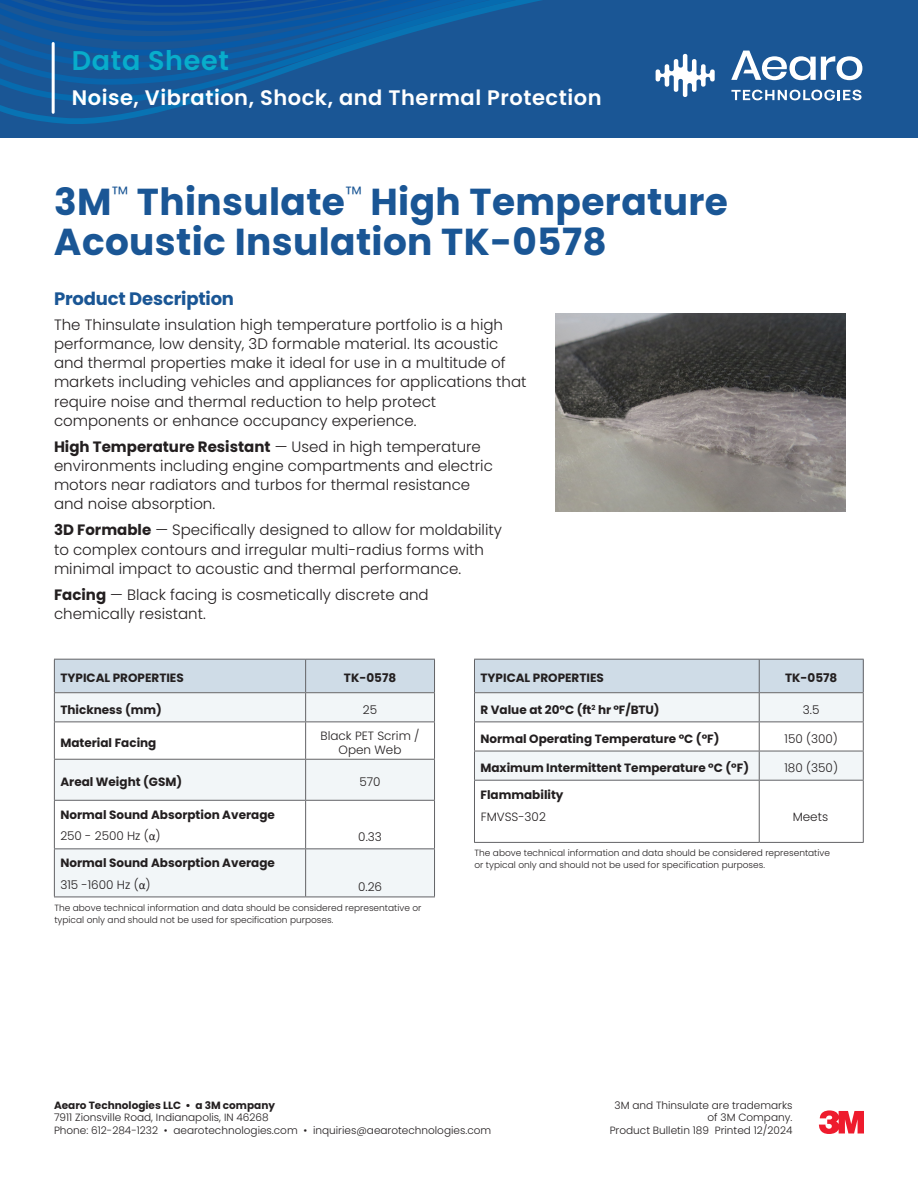
<style>
.page{position:relative;width:918px;height:1188px;background:#fff}
.page>*{position:absolute;margin:0;border:0;box-sizing:border-box;transform-origin:0 0}
.t1{font:700 37.5px/40.5px "Poppins";letter-spacing:.01em;color:#1a5695}
.t2{font:600 27px "Poppins";letter-spacing:.025em;color:#08adcb}
.t3{font:600 21px "Poppins";letter-spacing:.025em;color:#fff}
.t4{font:700 18px "Poppins";letter-spacing:-.01em;color:#1a5695}
.t5{font:300 15px/19.2px "Poppins";color:#231f20}
.t6{font:700 12px/21.1px "Poppins";color:#231f20}
.t7{font:300 12px/14.4px "Poppins";color:#231f20;text-align:center}
.t8{font:300 10.5px/12.6px "Poppins";color:#231f20;text-align:right}
.t9{font:700 10.5px "Poppins";color:#231f20}
.t10{font:300 9px/12px "Poppins";color:#231f20}
.s1{font-weight:700}
.s2{font-weight:300}
.s3{font-family:"Calibri";font-weight:400}
</style>
<div class="page">
<div style="left:54px;top:659px;width:252px;height:34px;background:#cfdce7"></div>
<div style="left:306px;top:659px;width:129px;height:34px;background:#cfdce7"></div>
<div style="left:54px;top:693px;width:252px;height:29px;background:#f2f6f8"></div>
<div style="left:306px;top:693px;width:129px;height:29px;background:#f2f6f8"></div>
<div style="left:54px;top:759px;width:252px;height:41px;background:#f2f6f8"></div>
<div style="left:306px;top:759px;width:129px;height:41px;background:#f2f6f8"></div>
<div style="left:54px;top:849px;width:252px;height:48px;background:#f2f6f8"></div>
<div style="left:306px;top:849px;width:129px;height:48px;background:#f2f6f8"></div>
<svg style="left:54px;top:693px;width:1px;height:29px"></svg>
<svg style="left:305px;top:693px;width:1px;height:29px"></svg>
<svg style="left:434px;top:693px;width:1px;height:29px"></svg>
<hr style="left:54px;top:722px;width:252px;height:1px;background:#636366">
<hr style="left:54px;top:722px;width:1px;height:37px;background:#636366">
<hr style="left:306px;top:722px;width:129px;height:1px;background:#636366">
<hr style="left:305px;top:722px;width:1px;height:37px;background:#636366">
<hr style="left:434px;top:722px;width:1px;height:37px;background:#636366">
<hr style="left:54px;top:759px;width:252px;height:1px;background:#636366">
<hr style="left:54px;top:760px;width:1px;height:40px;background:#636366">
<hr style="left:306px;top:759px;width:129px;height:1px;background:#636366">
<hr style="left:305px;top:760px;width:1px;height:40px;background:#636366">
<hr style="left:434px;top:760px;width:1px;height:40px;background:#636366">
<hr style="left:54px;top:800px;width:252px;height:1px;background:#636366">
<hr style="left:54px;top:801px;width:1px;height:47px;background:#636366">
<hr style="left:306px;top:800px;width:129px;height:1px;background:#636366">
<hr style="left:305px;top:801px;width:1px;height:47px;background:#636366">
<hr style="left:434px;top:801px;width:1px;height:47px;background:#636366">
<hr style="left:54px;top:848px;width:252px;height:1px;background:#636366">
<hr style="left:54px;top:849px;width:1px;height:48px;background:#636366">
<hr style="left:306px;top:848px;width:129px;height:1px;background:#636366">
<hr style="left:305px;top:849px;width:1px;height:48px;background:#636366">
<hr style="left:434px;top:849px;width:1px;height:48px;background:#636366">
<hr style="left:54px;top:897px;width:252px;height:1px;background:#636366">
<hr style="left:306px;top:897px;width:129px;height:1px;background:#636366">
<hr style="left:54px;top:659px;width:252px;height:1px;background:#636366">
<hr style="left:54px;top:660px;width:1px;height:32px;background:#636366">
<hr style="left:306px;top:659px;width:129px;height:1px;background:#636366">
<hr style="left:305px;top:660px;width:1px;height:32px;background:#636366">
<hr style="left:434px;top:660px;width:1px;height:32px;background:#636366">
<hr style="left:54px;top:692px;width:252px;height:1px;background:#636366">
<hr style="left:306px;top:692px;width:129px;height:1px;background:#636366">
<div style="left:474px;top:659px;width:285px;height:34px;background:#cfdce7"></div>
<div style="left:759px;top:659px;width:104px;height:34px;background:#cfdce7"></div>
<div style="left:474px;top:693px;width:285px;height:29px;background:#f2f6f8"></div>
<div style="left:759px;top:693px;width:104px;height:29px;background:#f2f6f8"></div>
<div style="left:474px;top:751px;width:285px;height:29px;background:#f2f6f8"></div>
<div style="left:759px;top:751px;width:104px;height:29px;background:#f2f6f8"></div>
<hr style="left:474px;top:722px;width:285px;height:1px;background:#636366">
<hr style="left:759px;top:722px;width:105px;height:1px;background:#636366">
<hr style="left:474px;top:751px;width:285px;height:1px;background:#636366">
<svg style="left:474px;top:693px;width:1px;height:87px"></svg>
<hr style="left:759px;top:751px;width:105px;height:1px;background:#636366">
<svg style="left:759px;top:693px;width:1px;height:87px"></svg>
<svg style="left:863px;top:693px;width:1px;height:87px"></svg>
<hr style="left:474px;top:780px;width:285px;height:1px;background:#636366">
<hr style="left:474px;top:781px;width:1px;height:61px;background:#636366">
<hr style="left:759px;top:780px;width:105px;height:1px;background:#636366">
<hr style="left:759px;top:781px;width:1px;height:61px;background:#636366">
<hr style="left:863px;top:781px;width:1px;height:61px;background:#636366">
<hr style="left:474px;top:842px;width:285px;height:1px;background:#636366">
<hr style="left:759px;top:842px;width:105px;height:1px;background:#636366">
<hr style="left:474px;top:659px;width:285px;height:1px;background:#636366">
<hr style="left:474px;top:660px;width:1px;height:32px;background:#636366">
<hr style="left:759px;top:659px;width:105px;height:1px;background:#636366">
<hr style="left:759px;top:660px;width:1px;height:32px;background:#636366">
<hr style="left:863px;top:660px;width:1px;height:32px;background:#636366">
<hr style="left:474px;top:692px;width:285px;height:1px;background:#636366">
<hr style="left:759px;top:692px;width:105px;height:1px;background:#636366">
<div style="left:0;top:0;width:918px;height:137px;background:#1a5695"></div>
<svg style="left:0;top:0;width:863px;height:124px"></svg>
<svg style="left:656px;top:53px;width:59px;height:45px"></svg>
<svg style="left:731px;top:90px;width:131px;height:10px"></svg>
<svg style="left:731px;top:51px;width:131px;height:29px"></svg>
<hr style="left:52px;top:43px;width:3px;height:69px;background:#fff">
<img style="left:556px;top:313px;width:290px;height:198px">
<svg style="left:819px;top:1110px;width:45px;height:24px"></svg>
<h1 class="t2" style="left:72px;top:45px;width:158px">Data Sheet</h1>
<p class="t3" style="left:72px;top:86px;width:531px">Noise, Vibration, Shock, and Thermal Protection</p>
<h2 class="t1" style="left:54px;top:182px;width:675px">3M<sup>™</sup> Thinsulate<sup>™</sup> High Temperature<br>Acoustic Insulation TK-0578</h2>
<h3 class="t4" style="left:54px;top:288px;width:182px">Product Description</h3>
<p class="t5" style="left:54px;top:315px;width:474px">The Thinsulate insulation high temperature portfolio is a high performance, low density, 3D formable material. Its acoustic and thermal properties make it ideal for use in a multitude of markets including vehicles and appliances for applications that require noise and thermal reduction to help protect components or enhance occupancy experience.</p>
<p class="t5" style="left:54px;top:437px;width:440px"><span class="s1">High Temperature Resistant</span> — Used in high temperature environments including engine compartments and electric motors near radiators and turbos for thermal resistance and noise absorption.</p>
<p class="t5" style="left:54px;top:521px;width:449px"><span class="s1">3D Formable</span> — Specifically designed to allow for moldability to complex contours and irregular multi-radius forms with minimal impact to acoustic and thermal performance.</p>
<p class="t5" style="left:54px;top:585px;width:376px"><span class="s1">Facing</span> — Black facing is cosmetically discrete and chemically resistant.</p>
<p class="t6" style="left:60px;top:668px;width:125px">TYPICAL PROPERTIES</p>
<p class="t6" style="left:344px;top:668px;width:54px">TK-0578</p>
<p class="t6" style="left:60px;top:699px;width:103px">Thickness (mm)</p>
<p class="t7" style="left:363px;top:702px;width:16px">25</p>
<p class="t6" style="left:60px;top:732px;width:98px">Material Facing</p>
<p class="t7" style="left:321px;top:728px;width:100px">Black PET Scrim /<br>Open Web</p>
<p class="t6" style="left:60px;top:771px;width:123px">Areal Weight (GSM)</p>
<p class="t7" style="left:359px;top:775px;width:23px">570</p>
<p class="t6" style="left:60px;top:804px;width:216px">Normal Sound Absorption Average<br><span class="s2">250 - 2500 Hz (</span><span class="s3">α</span><span class="s2">)</span></p>
<p class="t7" style="left:358px;top:830px;width:25px">0.33</p>
<p class="t6" style="left:60px;top:853px;width:216px">Normal Sound Absorption Average<br><span class="s2">315 -1600 Hz (</span><span class="s3">α</span><span class="s2">)</span></p>
<p class="t7" style="left:358px;top:879px;width:25px">0.26</p>
<p class="t10" style="left:54px;top:901px;width:369px">The above technical information and data should be considered representative or typical only and should not be used for specification purposes.</p>
<p class="t6" style="left:480px;top:668px;width:125px">TYPICAL PROPERTIES</p>
<p class="t6" style="left:785px;top:668px;width:54px">TK-0578</p>
<p class="t6" style="left:480px;top:699px;width:181px">R Value at 20°C (ft<sup>2</sup> hr °F/BTU)</p>
<p class="t7" style="left:803px;top:702px;width:18px">3.5</p>
<p class="t6" style="left:481px;top:728px;width:241px">Normal Operating Temperature °C (°F)</p>
<p class="t7" style="left:785px;top:731px;width:55px">150 (300)</p>
<p class="t6" style="left:481px;top:757px;width:270px">Maximum Intermittent Temperature °C (°F)</p>
<p class="t7" style="left:784px;top:761px;width:55px">180 (350)</p>
<p class="t6" style="left:481px;top:784px;width:85px;line-height:22.2px">Flammability<br><span class="s2">FMVSS-302</span></p>
<p class="t7" style="left:793px;top:810px;width:37px">Meets</p>
<p class="t10" style="left:474px;top:847px;width:357px">The above technical information and data should be considered representative or typical only and should not be used for specification purposes.</p>
<p class="t9" style="left:54px;top:1099px;width:223px">Aearo Technologies LLC • a 3M company</p>
<p class="t8" style="left:54px;top:1111px;width:216px">7911 Zionsville Road, Indianapolis, IN 46268</p>
<p class="t8" style="left:54px;top:1124px;width:115px">Phone: 612-284-1232 •</p>
<p class="t8" style="left:173px;top:1124px;width:135px">aearotechnologies.com •</p>
<p class="t8" style="left:313px;top:1124px;width:180px">inquiries@aearotechnologies.com</p>
<p class="t8" style="left:615px;top:1099px;width:179px">3M and Thinsulate are trademarks of 3M Company.</p>
<p class="t8" style="left:610px;top:1124px;width:184px">Product Bulletin 189 Printed 12/2024</p>
</div>
